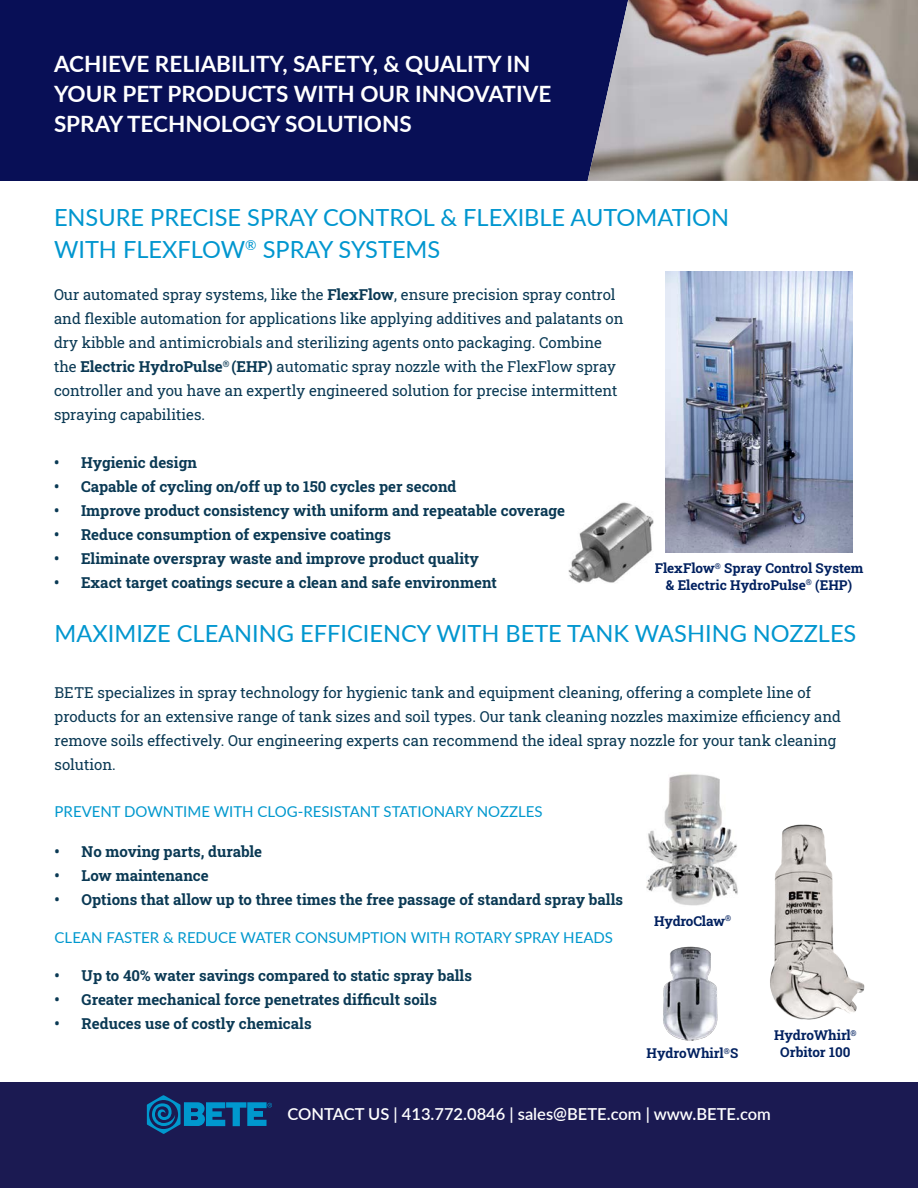
<style>
.page{position:relative;width:918px;height:1188px;background:#fff}
.page>*{position:absolute;margin:0;border:0;box-sizing:border-box;transform-origin:0 0}
.t1{font:23.55px/31.5px "Lato";color:#0096cf}
.t2{font:700 22.5px/30px "Lato";color:#fff}
.t3{font:600 16.5px "Lato";color:#fff}
.t4{font:15px/24px "Roboto Slab";color:#0a3954}
.t5{font:700 15px "Roboto Slab";color:#0a3954}
.t6{font:15px "Lato";color:#0098ce}
.t7{font:700 13.5px/16.5px "Roboto Slab";letter-spacing:-.005em;color:#00205f;text-align:center}
.s1{font-weight:700}
</style>
<div class="page">
<div style="left:0;top:0;width:918px;height:181px;background:#080f56"></div>
<div style="left:0;top:1082px;width:918px;height:106px;background:#1b1a52"></div>
<img style="left:588px;top:0;width:330px;height:181px">
<img style="left:665px;top:271px;width:188px;height:281px">
<img style="left:568px;top:502px;width:86px;height:81px">
<svg style="left:147px;top:1095px;width:125px;height:39px"></svg>
<img style="left:647px;top:774px;width:91px;height:132px">
<img style="left:663px;top:946px;width:55px;height:95px">
<img style="left:770px;top:824px;width:95px;height:196px">
<p class="t2" style="left:54px;top:48px;width:499px">ACHIEVE RELIABILITY, SAFETY, &amp; QUALITY IN<br>YOUR PET PRODUCTS WITH OUR INNOVATIVE<br>SPRAY TECHNOLOGY SOLUTIONS</p>
<p class="t1" style="left:54px;top:201px;width:677px">ENSURE PRECISE SPRAY CONTROL &amp; FLEXIBLE AUTOMATION<br>WITH FLEXFLOW<sup>®</sup> SPRAY SYSTEMS</p>
<p class="t4" style="left:54px;top:282px;width:571px">Our automated spray systems, like the <span class="s1">FlexFlow</span>, ensure precision spray control and flexible automation for applications like applying additives and palatants on dry kibble and antimicrobials and sterilizing agents onto packaging. Combine the <span class="s1">Electric HydroPulse</span><sup>®</sup> <span class="s1">(EHP)</span> automatic spray nozzle with the FlexFlow spray controller and you have an expertly engineered solution for precise intermittent spraying capabilities.</p>
<p class="t5" style="left:54px;top:452px;width:145px">• Hygienic design</p>
<p class="t5" style="left:54px;top:476px;width:404px">• Capable of cycling on/off up to 150 cycles per second</p>
<p class="t5" style="left:54px;top:500px;width:513px">• Improve product consistency with uniform and repeatable coverage</p>
<p class="t5" style="left:54px;top:524px;width:339px">• Reduce consumption of expensive coatings</p>
<p class="t5" style="left:54px;top:548px;width:426px">• Eliminate overspray waste and improve product quality</p>
<p class="t5" style="left:54px;top:572px;width:444px">• Exact target coatings secure a clean and safe environment</p>
<p class="t7" style="left:655px;top:560px;width:210px">FlexFlow<sup>®</sup> Spray Control System &amp; Electric HydroPulse<sup>®</sup> (EHP)</p>
<p class="t1" style="left:55px;top:616px;width:803px">MAXIMIZE CLEANING EFFICIENCY WITH BETE TANK WASHING NOZZLES</p>
<p class="t4" style="left:55px;top:681px;width:758px">BETE specializes in spray technology for hygienic tank and equipment cleaning, offering a complete line of</p>
<p class="t4" style="left:55px;top:705px;width:788px">products for an extensive range of tank sizes and soil types. Our tank cleaning nozzles maximize efficiency and</p>
<p class="t4" style="left:55px;top:729px;width:783px">remove soils effectively. Our engineering experts can recommend the ideal spray nozzle for your tank cleaning</p>
<p class="t4" style="left:55px;top:753px;width:63px">solution.</p>
<p class="t6" style="left:55px;top:801px;width:490px">PREVENT DOWNTIME WITH CLOG-RESISTANT STATIONARY NOZZLES</p>
<p class="t5" style="left:55px;top:842px;width:209px">• No moving parts, durable</p>
<p class="t5" style="left:55px;top:866px;width:156px">• Low maintenance</p>
<p class="t5" style="left:55px;top:890px;width:570px">• Options that allow up to three times the free passage of standard spray balls</p>
<p class="t6" style="left:55px;top:927px;width:560px">CLEAN FASTER &amp; REDUCE WATER CONSUMPTION WITH ROTARY SPRAY HEADS</p>
<p class="t5" style="left:55px;top:965px;width:419px">• Up to 40% water savings compared to static spray balls</p>
<p class="t5" style="left:55px;top:989px;width:384px">• Greater mechanical force penetrates difficult soils</p>
<p class="t5" style="left:55px;top:1013px;width:259px">• Reduces use of costly chemicals</p>
<p class="t7" style="left:654px;top:912px;width:78px">HydroClaw<sup>®</sup></p>
<p class="t7" style="left:774px;top:1027px;width:84px">HydroWhirl<sup>®<br></sup>Orbitor 100</p>
<p class="t7" style="left:647px;top:1045px;width:93px">HydroWhirl<sup>®</sup> S</p>
<p class="t3" style="left:288px;top:1102px;width:485px">CONTACT US | 413.772.0846 | sales@BETE.com | www.BETE.com</p>
</div>
